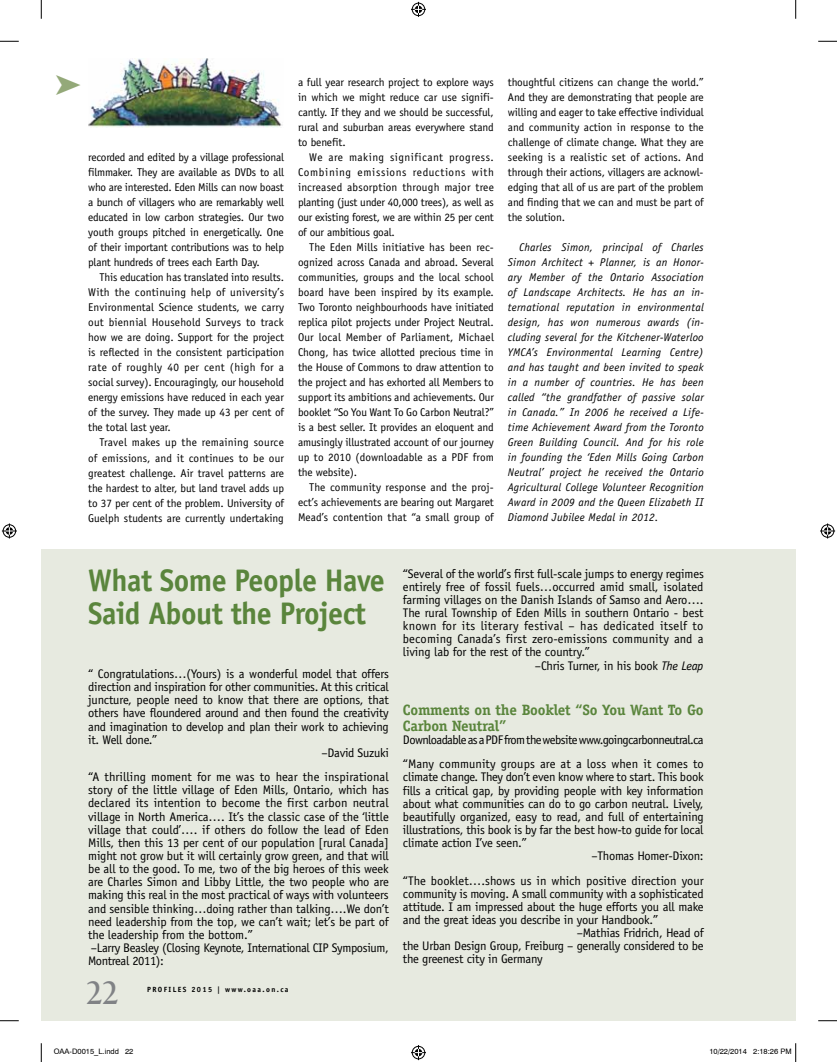
<style>
.page{position:relative;width:837px;height:1062px;background:#fff}
.page>*{position:absolute;margin:0;border:0;box-sizing:border-box;transform-origin:0 0}
.t1{font:700 35px "Berkeley Std";color:#808285;scale:.9 1}
.t2{font:700 31.25px/32.5px "Officina Sans Std";letter-spacing:-.02em;color:#5a853c;scale:.96 1}
.t3{font:700 15px/15.6px "Officina Serif Std";letter-spacing:-.02em;color:#5a853c}
.t4{font:12.5px/13.1px "Officina Sans Std";letter-spacing:-.02em;color:#000}
.t5{font:12.5px/24.4px "Officina Sans Std";letter-spacing:-.045em;color:#000}
.t6{font:12.5px "Officina Sans Std";color:#000}
.t7{font:12.5px "Officina Sans Std";letter-spacing:.02em;color:#000}
.t8{font:12.5px "Officina Sans Std";letter-spacing:.01em;color:#000}
.t9{font:12.5px "Officina Sans Std";letter-spacing:.005em;color:#000}
.t10{font:11.25px/15px "Officina Sans Std";letter-spacing:-.01em;color:#000;text-align:justify}
.t11{font:italic 11.25px/15px "Officina Sans Std";letter-spacing:.02em;color:#000;text-align:justify}
.t12{font:7.5px "Helvetica";color:#000}
.t13{font:700 7.5px "Officina Sans Std";letter-spacing:.18em;color:#000}
.s1{font-style:italic}
</style>
<div class="page">
<div style="left:41px;top:549px;width:754px;height:471px;background:#e7eae0"></div>
<img style="left:88px;top:58px;width:195px;height:69px">
<svg style="left:0;top:40px;width:19px;height:2px"></svg>
<svg style="left:818px;top:40px;width:18px;height:2px"></svg>
<svg style="left:0;top:1020px;width:19px;height:1px"></svg>
<svg style="left:818px;top:1020px;width:18px;height:1px"></svg>
<svg style="left:40px;top:0;width:2px;height:19px"></svg>
<svg style="left:40px;top:1043px;width:2px;height:18px"></svg>
<svg style="left:795px;top:0;width:1px;height:19px"></svg>
<svg style="left:411px;top:2px;width:15px;height:15px"></svg>
<svg style="left:411px;top:1045px;width:15px;height:14px"></svg>
<svg style="left:2px;top:523px;width:15px;height:15px"></svg>
<svg style="left:820px;top:523px;width:14px;height:15px"></svg>
<svg style="left:795px;top:1043px;width:1px;height:18px"></svg>
<p class="t10" style="left:88px;top:150px;width:197px">recorded and edited by a village professional filmmaker. They are available as DVDs to all who are interested. Eden Mills can now boast a bunch of villagers who are remarkably well educated in low carbon strategies. Our two youth groups pitched in energetically. One of their important contributions was to help plant hundreds of trees each Earth Day.</p>
<p class="t10" style="left:88px;top:270px;width:197px;text-indent:11px">This education has translated into results.<br>With the continuing help of university’s Environmental Science students, we carry out biennial Household Surveys to track how we are doing. Support for the project is reflected in the consistent participation rate of roughly 40 per cent (high for a social survey). Encouragingly, our household energy emissions have reduced in each year of the survey. They made up 43 per cent of the total last year.</p>
<p class="t10" style="left:88px;top:435px;width:197px;text-indent:11px">Travel makes up the remaining source of emissions, and it continues to be our greatest challenge. Air travel patterns are the hardest to alter, but land travel adds up to 37 per cent of the problem. University of Guelph students are currently undertaking</p>
<p class="t10" style="left:298px;top:75px;width:197px">a full year research project to explore ways in which we might reduce car use signifi&shy;cantly. If they and we should be successful, rural and suburban areas everywhere stand to benefit.</p>
<p class="t10" style="left:298px;top:150px;width:197px;text-indent:11px">We are making significant progress.<br>Combining emissions reductions with increased absorption through major tree planting (just under 40,000 trees), as well as our existing forest, we are within 25 per cent of our ambitious goal.</p>
<p class="t10" style="left:298px;top:240px;width:197px;text-indent:11px">The Eden Mills initiative has been rec&shy;ognized across Canada and abroad. Several communities, groups and the local school board have been inspired by its example.<br>Two Toronto neighbourhoods have initiated replica pilot projects under Project Neutral.<br>Our local Member of Parliament, Michael Chong, has twice allotted precious time in the House of Commons to draw attention to the project and has exhorted all Members to support its ambitions and achievements. Our booklet “So You Want To Go Carbon Neutral?” is a best seller. It provides an eloquent and amusingly illustrated account of our journey up to 2010 (downloadable as a PDF from the website).</p>
<p class="t10" style="left:298px;top:480px;width:197px;text-indent:11px">The community response and the proj&shy;ect’s achievements are bearing out Margaret Mead’s contention that “a small group of</p>
<p class="t10" style="left:507px;top:75px;width:197px">thoughtful citizens can change the world.” And they are demonstrating that people are willing and eager to take effective individual and community action in response to the challenge of climate change. What they are seeking is a realistic set of actions. And through their actions, villagers are acknowl&shy;edging that all of us are part of the problem and finding that we can and must be part of the solution.</p>
<p class="t11" style="left:507px;top:240px;width:197px;text-indent:11px">Charles Simon, principal of Charles Simon Architect + Planner, is an Honor&shy;ary Member of the Ontario Association of Landscape Architects. He has an in&shy;ternational reputation in environmental design, has won numerous awards (in&shy;cluding several for the Kitchener-Waterloo YMCA’s Environmental Learning Centre) and has taught and been invited to speak in a number of countries. He has been called “the grandfather of passive solar in Canada.” In 2006 he received a Life&shy;time Achievement Award from the Toronto Green Building Council. And for his role in founding the ‘Eden Mills Going Carbon Neutral’ project he received the Ontario Agricultural College Volunteer Recognition Award in 2009 and the Queen Elizabeth II Diamond Jubilee Medal in 2012.</p>
<h2 class="t2" style="left:88px;top:564px;width:310px">What Some People Have<br>Said About the Project</h2>
<p class="t4" style="left:88px;top:667px;width:302px">“ Congratulations…(Yours) is a wonderful model that offers</p>
<p class="t4" style="left:88px;top:680px;width:302px">direction and inspiration for other communities. At this critical</p>
<p class="t4" style="left:88px;top:693px;width:302px">juncture, people need to know that there are options, that</p>
<p class="t4" style="left:88px;top:706px;width:302px">others have floundered around and then found the creativity</p>
<p class="t4" style="left:88px;top:719px;width:302px">and imagination to develop and plan their work to achieving</p>
<p class="t4" style="left:88px;top:732px;width:71px">it. Well done.”</p>
<p class="t4" style="left:321px;top:746px;width:69px">–David Suzuki</p>
<p class="t4" style="left:88px;top:770px;width:302px">“A thrilling moment for me was to hear the inspirational story of the little village of Eden Mills, Ontario, which has declared its intention to become the first carbon neutral village in North America…. It’s the classic case of the ‘little village that could’…. if others do follow the lead of Eden Mills, then this 13 per cent of our population [rural Canada] might not grow but it will certainly grow green, and that will be all to the good. To me, two of the big heroes of this week are Charles Simon and Libby Little, the two people who are making this real in the most practical of ways with volunteers and sensible thinking…doing rather than talking….We don’t need leadership from the top, we can’t wait; let’s be part of the leadership from the bottom.”<br>–Larry Beasley (Closing Keynote, International CIP Symposium, Montreal 2011):</p>
<h1 class="t1" style="left:86px;top:973px;width:38px">22</h1>
<p class="t13" style="left:147px;top:985px;width:143px">PROFILES 2015 | www.oaa.on.ca</p>
<p class="t4" style="left:403px;top:566px;width:302px">“Several of the world’s first full-scale jumps to energy regimes</p>
<p class="t6" style="left:403px;top:579px;width:302px">entirely free of fossil fuels…occurred amid small, isolated</p>
<p class="t4" style="left:403px;top:593px;width:302px">farming villages on the Danish Islands of Samso and Aero….</p>
<p class="t4" style="left:403px;top:606px;width:302px">The rural Township of Eden Mills in southern Ontario - best</p>
<p class="t7" style="left:403px;top:618px;width:302px">known for its literary festival – has dedicated itself to</p>
<p class="t8" style="left:403px;top:631px;width:302px">becoming Canada’s first zero-emissions community and a</p>
<p class="t4" style="left:403px;top:645px;width:188px">living lab for the rest of the country.”</p>
<p class="t4" style="left:535px;top:658px;width:170px">–Chris Turner, in his book <span class="s1">The Leap</span></p>
<h3 class="t3" style="left:403px;top:702px;width:302px">Comments on the Booklet “So You Want To Go<br>Carbon Neutral”</h3>
<p class="t5" style="left:403px;top:727px;width:302px">Downloadable as a PDF from the website www.goingcarbonneutral.ca “Many community groups are at a loss when it comes to</p>
<p class="t4" style="left:403px;top:770px;width:302px">climate change. They don’t even know where to start. This book</p>
<p class="t4" style="left:403px;top:783px;width:302px">fills a critical gap, by providing people with key information</p>
<p class="t4" style="left:403px;top:796px;width:302px">about what communities can do to go carbon neutral. Lively,</p>
<p class="t4" style="left:403px;top:810px;width:302px">beautifully organized, easy to read, and full of entertaining</p>
<p class="t4" style="left:403px;top:823px;width:302px">illustrations, this book is by far the best how-to guide for local</p>
<p class="t4" style="left:403px;top:836px;width:125px">climate action I’ve seen.”</p>
<p class="t4" style="left:591px;top:849px;width:113px">–Thomas Homer-Dixon:</p>
<p class="t9" style="left:403px;top:873px;width:302px">“The booklet….shows us in which positive direction your</p>
<p class="t4" style="left:403px;top:886px;width:302px">community is moving. A small community with a sophisticated</p>
<p class="t4" style="left:403px;top:900px;width:302px">attitude. I am impressed about the huge efforts you all make</p>
<p class="t4" style="left:403px;top:913px;width:257px">and the great ideas you describe in your Handbook.”</p>
<p class="t4" style="left:576px;top:926px;width:128px">–Mathias Fridrich, Head of</p>
<p class="t4" style="left:403px;top:939px;width:302px">the Urban Design Group, Freiburg – generally considered to be</p>
<p class="t4" style="left:403px;top:952px;width:141px">the greenest city in Germany</p>
<p class="t12" style="left:54px;top:1047px;width:81px">OAA-D0015_L.indd 22</p>
<p class="t12" style="left:709px;top:1047px;width:84px">10/22/2014 2:18:26 PM</p>
</div>
